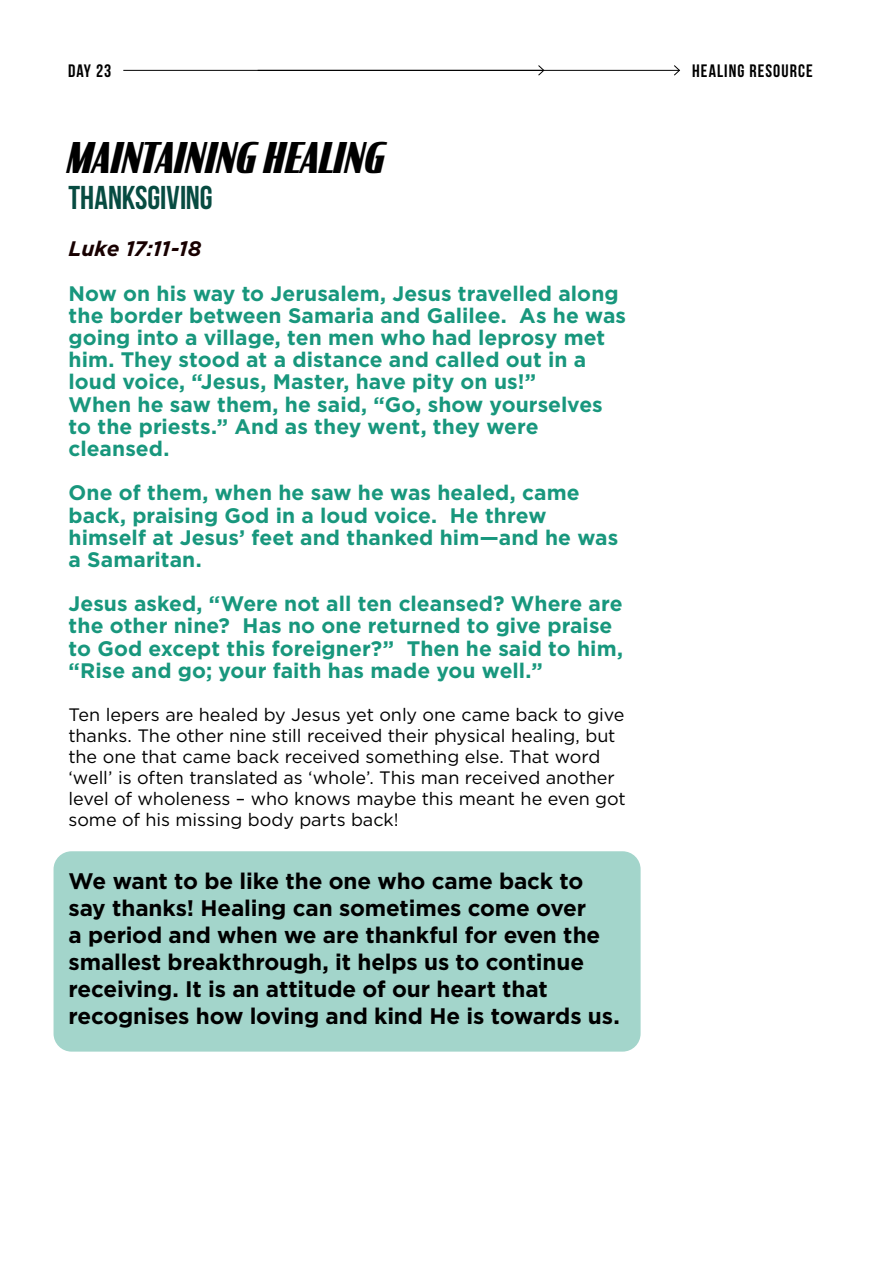
<style>
.page{position:relative;width:893px;height:1263px;background:#fff}
.page>*{position:absolute;margin:0;border:0;box-sizing:border-box;transform-origin:0 0}
.t1{font:italic 900 42px "Condor Comp";letter-spacing:.02em;color:#000}
.t2{font:700 33px "Bebas Neue";color:#074b41}
.t3{font:700 22.5px/27px "Gotham";letter-spacing:-.01em;color:#000}
.t4{font:700 21px/22.2px "Gotham";letter-spacing:.005em;color:#18977d}
.t5{font:italic 700 21px "Gotham";letter-spacing:-.015em;color:#180000}
.t6{font:18px/21px "Gotham";letter-spacing:-.005em;color:#000}
.t7{font:700 18px "Bebas Neue";letter-spacing:.06em;color:#000}
</style>
<div class="page">
<hr style="left:123px;top:70px;width:556px;height:1px;background:#000">
<svg style="left:673px;top:65px;width:7px;height:11px"></svg>
<div style="left:54px;top:851px;width:587px;height:200px;background:#a3d5cb;border-radius:18px"></div>
<svg style="left:537px;top:65px;width:8px;height:11px"></svg>
<p class="t7" style="left:68px;top:61px;width:45px">DAY 23</p>
<p class="t7" style="left:692px;top:61px;width:122px">HEALING RESOURCE</p>
<h1 class="t1" style="left:68px;top:131px;width:318px">MAINTAINING HEALING</h1>
<h2 class="t2" style="left:68px;top:179px;width:146px">THANKSGIVING</h2>
<p class="t5" style="left:69px;top:236px;width:135px">Luke 17:11-18</p>
<p class="t4" style="left:69px;top:282px;width:559px">Now on his way to Jerusalem, Jesus travelled along the border between Samaria and Galilee. As he was going into a village, ten men who had leprosy met him. They stood at a distance and called out in a loud voice, “Jesus, Master, have pity on us!”<br>When he saw them, he said, “Go, show yourselves to the priests.” And as they went, they were cleansed.</p>
<p class="t4" style="left:69px;top:482px;width:551px">One of them, when he saw he was healed, came back, praising God in a loud voice. He threw himself at Jesus’ feet and thanked him—and he was a Samaritan.</p>
<p class="t4" style="left:69px;top:593px;width:556px">Jesus asked, “Were not all ten cleansed? Where are the other nine? Has no one returned to give praise to God except this foreigner?” Then he said to him, “Rise and go; your faith has made you well.”</p>
<p class="t6" style="left:69px;top:704px;width:559px">Ten lepers are healed by Jesus yet only one came back to give thanks. The other nine still received their physical healing, but the one that came back received something else. That word ‘well’ is often translated as ‘whole’. This man received another level of wholeness – who knows maybe this meant he even got some of his missing body parts back!</p>
<p class="t3" style="left:69px;top:867px;width:553px">We want to be like the one who came back to say thanks! Healing can sometimes come over<br>a period and when we are thankful for even the smallest breakthrough, it helps us to continue receiving. It is an attitude of our heart that recognises how loving and kind He is towards us.</p>
</div>
